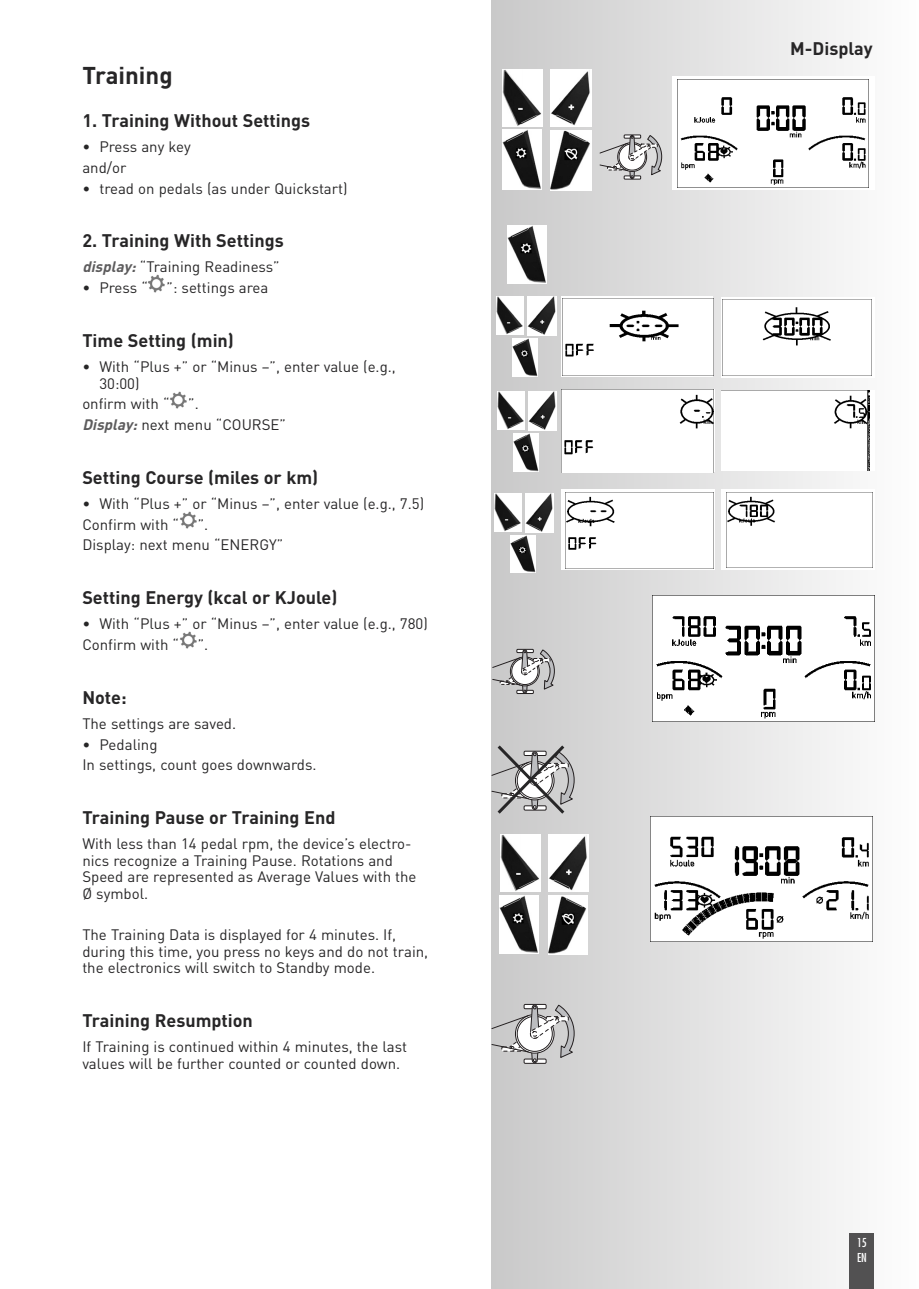
<style>
.page{position:relative;width:919px;height:1289px;background:#fff}
.page>*{position:absolute;margin:0;border:0;box-sizing:border-box;transform-origin:0 0}
.t1{font:700 24px "DIN Pro";color:#272627}
.t2{font:700 18px "DIN Pro";color:#272627}
.t3{font:15px/16.5px "DIN Pro";color:#272627}
.t4{font:condensed 12px/15.6px "Futura";color:#fff}
.s1{font-weight:700;font-style:italic;color:#5d5c5d}
</style>
<div class="page">
<div style="left:491px;top:0;width:427px;height:1288px;background:linear-gradient(to right,#cac9ca,#fdfdfd)"></div>
<div style="left:849px;top:1233px;width:25px;height:55px;background:#525152"></div>
<img style="left:148px;top:275px;width:17px;height:17px">
<img style="left:170px;top:391px;width:17px;height:17px">
<img style="left:180px;top:511px;width:17px;height:17px">
<img style="left:180px;top:631px;width:17px;height:18px">
<svg style="left:599px;top:134px;width:63px;height:45px"></svg>
<svg style="left:672px;top:76px;width:202px;height:114px"></svg>
<img style="left:677px;top:80px;width:190px;height:107px">
<svg style="left:561px;top:296px;width:152px;height:81px"></svg>
<img style="left:562px;top:298px;width:151px;height:77px">
<div style="left:721px;top:297px;width:153px;height:81px;background:linear-gradient(to right,#b1b1b1,#b0b0b0)"></div>
<img style="left:722px;top:299px;width:149px;height:76px">
<div style="left:561px;top:489px;width:153px;height:80px;background:#fff"></div>
<img style="left:565px;top:492px;width:148px;height:76px">
<div style="left:721px;top:489px;width:153px;height:81px;background:linear-gradient(to right,#fff,#fff)"></div>
<img style="left:726px;top:493px;width:146px;height:75px">
<div style="left:516px;top:690px;width:17px;height:4px;border:1px solid #231f20"></div>
<svg style="left:491px;top:649px;width:64px;height:44px"></svg>
<img style="left:652px;top:595px;width:222px;height:126px">
<svg style="left:491px;top:1003px;width:84px;height:60px"></svg>
<svg style="left:491px;top:742px;width:84px;height:74px"></svg>
<img style="left:650px;top:816px;width:222px;height:125px">
<img style="left:502px;top:70px;width:40px;height:56px">
<img style="left:551px;top:70px;width:40px;height:56px">
<img style="left:502px;top:130px;width:39px;height:59px">
<img style="left:550px;top:130px;width:41px;height:61px">
<img style="left:496px;top:296px;width:27px;height:39px">
<img style="left:527px;top:296px;width:29px;height:39px">
<img style="left:512px;top:339px;width:25px;height:37px">
<img style="left:497px;top:391px;width:27px;height:39px">
<img style="left:528px;top:391px;width:29px;height:39px">
<img style="left:513px;top:434px;width:25px;height:37px">
<img style="left:494px;top:493px;width:27px;height:38px">
<img style="left:525px;top:493px;width:29px;height:39px">
<img style="left:510px;top:535px;width:25px;height:38px">
<img style="left:507px;top:225px;width:39px;height:58px">
<img style="left:500px;top:835px;width:40px;height:56px">
<img style="left:548px;top:834px;width:40px;height:57px">
<img style="left:499px;top:895px;width:39px;height:58px">
<img style="left:548px;top:895px;width:39px;height:59px">
<img style="left:561px;top:389px;width:152px;height:83px">
<svg style="left:869px;top:390px;width:5px;height:81px"></svg>
<img style="left:721px;top:390px;width:148px;height:81px">
<h1 class="t1" style="left:82px;top:67px;width:92px">Training</h1>
<p class="t2" style="left:82px;top:114px;width:229px">1. Training Without Settings</p>
<p class="t3" style="left:82px;top:138px;width:110px;line-height:20.7px">• Press any key and/or</p>
<p class="t3" style="left:82px;top:182px;width:267px">• tread on pedals (as under Quickstart)</p>
<p class="t2" style="left:82px;top:234px;width:203px">2. Training With Settings</p>
<p class="t3" style="left:82px;top:260px;width:199px"><span class="s1">display:</span>“Training Readiness”</p>
<p class="t3" style="left:82px;top:281px;width:187px">• Press “ ”: settings area</p>
<p class="t2" style="left:82px;top:334px;width:153px">Time Setting (min)</p>
<p class="t3" style="left:99px;top:360px;width:298px;text-indent:-17px">• With “Plus +” or “Minus –”, enter value (e.g.,<br>30:00)</p>
<p class="t3" style="left:82px;top:395px;width:205px;line-height:20.7px">onfirm with “ ”.<br><span class="s1">Display:</span>next menu “COURSE”</p>
<p class="t2" style="left:82px;top:471px;width:237px">Setting Course (miles or km)</p>
<p class="t3" style="left:82px;top:495px;width:343px;line-height:20.7px">• With “Plus +” or “Minus –”, enter value (e.g., 7.5)<br>Confirm with “ ”.<br>Display: next menu “ENERGY”</p>
<p class="t2" style="left:82px;top:591px;width:257px">Setting Energy (kcal or KJoule)</p>
<p class="t3" style="left:82px;top:615px;width:347px;line-height:20.7px">• With “Plus +” or “Minus –”, enter value (e.g., 780)<br>Confirm with “ ”.</p>
<p class="t2" style="left:82px;top:691px;width:46px">Note:</p>
<p class="t3" style="left:82px;top:717px;width:155px">The settings are saved.</p>
<p class="t3" style="left:82px;top:735px;width:236px;line-height:20.7px">• Pedaling<br>In settings, count goes downwards.</p>
<p class="t2" style="left:82px;top:811px;width:255px">Training Pause or Training End</p>
<p class="t3" style="left:82px;top:837px;width:336px">With less than 14 pedal rpm, the device’s electro&shy;nics recognize a Training Pause. Rotations and Speed are represented as Average Values with the Ø symbol.</p>
<p class="t3" style="left:82px;top:928px;width:347px">The Training Data is displayed for 4 minutes. If, during this time, you press no keys and do not train, the electronics will switch to Standby mode.</p>
<p class="t2" style="left:82px;top:1014px;width:172px">Training Resumption</p>
<p class="t3" style="left:82px;top:1040px;width:326px">If Training is continued within 4 minutes, the last values will be further counted or counted down.</p>
<p class="t2" style="left:790px;top:42px;width:84px">M-Display</p>
<p class="t4" style="left:857px;top:1235px;width:11px">15<br>EN</p>
</div>
